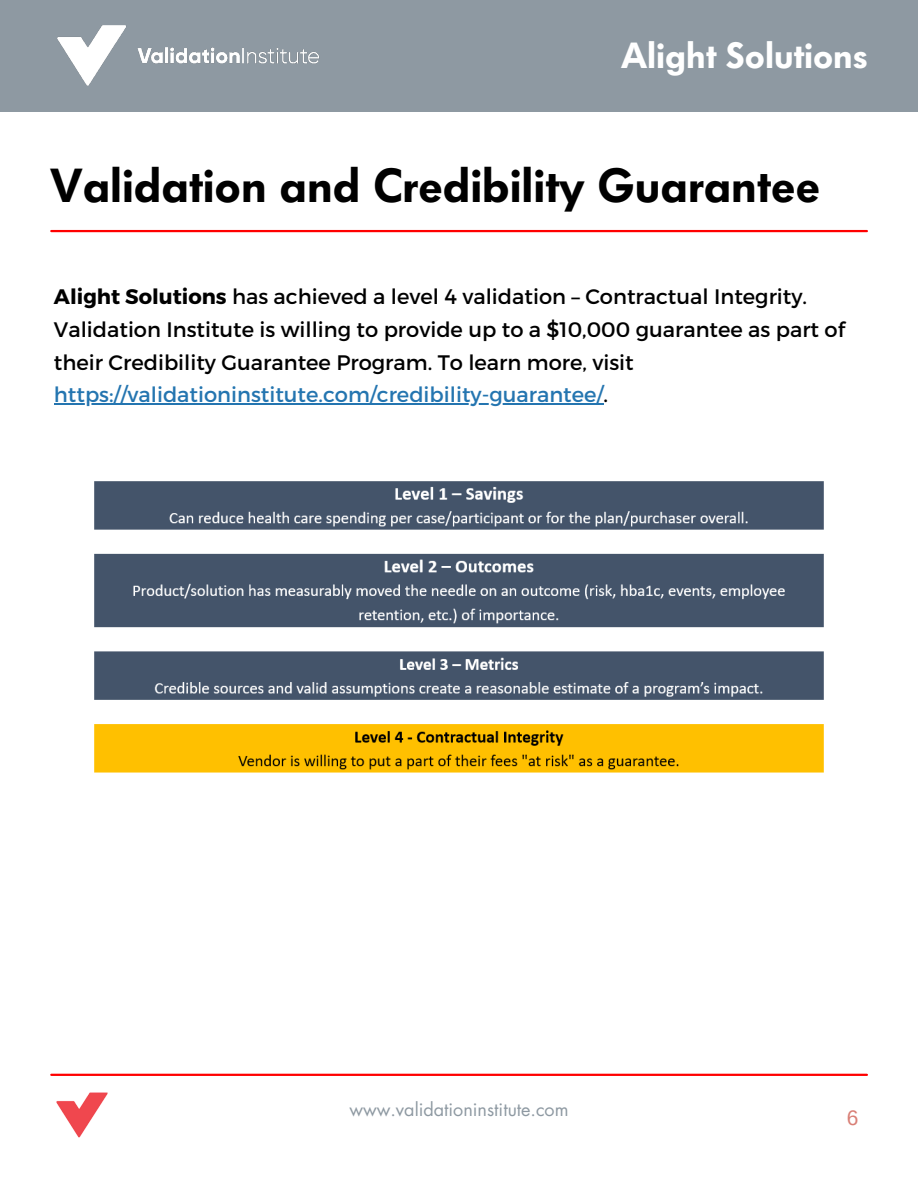
<style>
.page{position:relative;width:918px;height:1188px;background:#fff}
.page>*{position:absolute;margin:0;border:0;box-sizing:border-box;transform-origin:0 0}
.t1{font:600 47.25px "Futura BQ";color:#000}
.t2{font:600 36px "Futura BQ";color:#fff}
.t3{font:21px/32.7px "Montserrat";color:#000}
.t4{font:21px "Arimo";color:#d97f76}
.t5{font:18px "Futura LT";color:#8e99a2}
.s1{font-weight:700}
.s2{color:#2475b0}
</style>
<div class="page">
<div style="left:0;top:0;width:918px;height:111px;background:#8e99a2"></div>
<img style="left:57px;top:25px;width:262px;height:61px">
<hr style="left:51px;top:1074px;width:816px;height:2px;background:#f00">
<img style="left:56px;top:1092px;width:52px;height:46px">
<hr style="left:51px;top:230px;width:816px;height:2px;background:#f00">
<img style="left:94px;top:481px;width:730px;height:292px">
<hr style="left:54px;top:403px;width:549px;height:2px;background:#2475b0">
<p class="t2" style="left:621px;top:35px;width:248px">Alight Solutions</p>
<p class="t1" style="left:50px;top:158px;width:771px">Validation and Credibility Guarantee</p>
<p class="t3" style="left:54px;top:280px;width:793px"><span class="s1">Alight Solutions</span> has achieved a level 4 validation – Contractual Integrity.<br>Validation Institute is willing to provide up to a $10,000 guarantee as part of their Credibility Guarantee Program. To learn more, visit <span class="s2">https://validationinstitute.com/credibility-guarantee/</span>.</p>
<p class="t5" style="left:349px;top:1098px;width:221px">www.validationinstitute.com</p>
<p class="t4" style="left:847px;top:1106px;width:13px">6</p>
</div>
